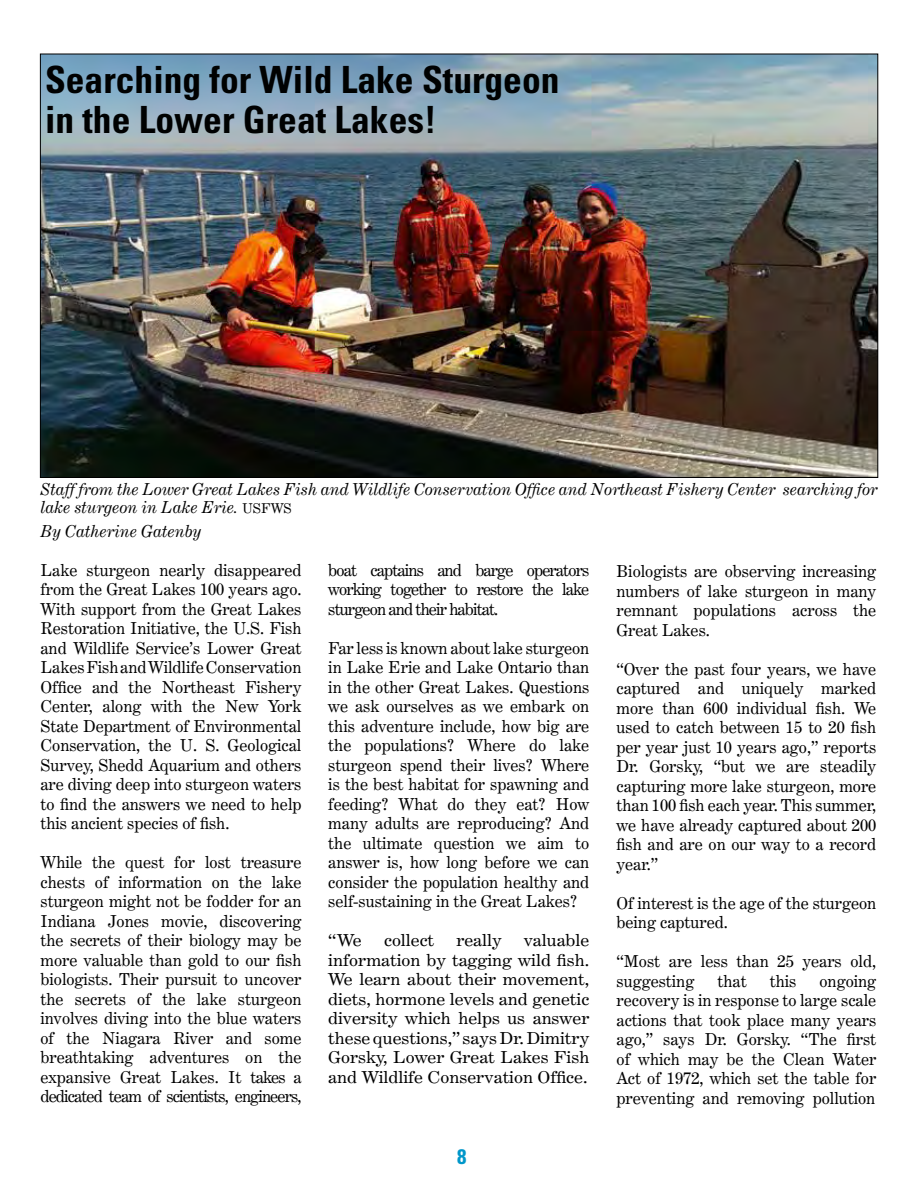
<style>
.page{position:relative;width:918px;height:1188px;background:#fff}
.page>*{position:absolute;margin:0;border:0;box-sizing:border-box;transform-origin:0 0}
.t1{font:700 condensed 37.5px/40.5px "Univers";color:#000101}
.t2{font:700 condensed 21px "Univers";color:#0097ca}
.t3{font:16.5px/19.5px "Century Expanded BT";color:#000;text-align:justify}
.t4{font:16.5px/19.5px "Century Expanded BT";color:#000;text-align:justify;scale:1.1 1}
.t5{font:italic 16.5px/18px "Century Expanded BT";color:#000}
.s1{font-style:normal;font-size:13.5px}
</style>
<div class="page">
<img style="left:42px;top:56px;width:834px;height:420px">
<h1 class="t1" style="left:45px;top:59px;width:516px">Searching for Wild Lake Sturgeon in the Lower Great Lakes!</h1>
<p class="t5" style="left:40px;top:480px;width:838px">Staff from the Lower Great Lakes Fish and Wildlife Conservation Office and Northeast Fishery Center searching for lake sturgeon in Lake Erie. <span class="s1">USFWS</span></p>
<p class="t5" style="left:40px;top:522px;width:163px">By Catherine Gatenby</p>
<p class="t3" style="left:40px;top:560px;width:263px">Lake sturgeon nearly disappeared from the Great Lakes 100 years ago.<br>With support from the Great Lakes Restoration Initiative, the U.S. Fish and Wildlife Service’s Lower Great Lakes Fish and Wildlife Conservation Office and the Northeast Fishery Center, along with the New York State Department of Environmental Conservation, the U. S. Geological Survey, Shedd Aquarium and others are diving deep into sturgeon waters to find the answers we need to help this ancient species of fish.</p>
<p class="t3" style="left:40px;top:853px;width:263px">While the quest for lost treasure chests of information on the lake sturgeon might not be fodder for an Indiana Jones movie, discovering the secrets of their biology may be more valuable than gold to our fish biologists. Their pursuit to uncover the secrets of the lake sturgeon involves diving into the blue waters of the Niagara River and some breathtaking adventures on the expansive Great Lakes. It takes a dedicated team of scientists, engineers,</p>
<p class="t3" style="left:328px;top:560px;width:263px">boat captains and barge operators working together to restore the lake sturgeon and their habitat.</p>
<p class="t3" style="left:328px;top:638px;width:263px">Far less is known about lake sturgeon in Lake Erie and Lake Ontario than in the other Great Lakes. Questions we ask ourselves as we embark on this adventure include, how big are the populations? Where do lake sturgeon spend their lives? Where is the best habitat for spawning and feeding? What do they eat? How many adults are reproducing? And the ultimate question we aim to answer is, how long before we can consider the population healthy and self-sustaining in the Great Lakes?</p>
<p class="t4" style="left:328px;top:930px;width:32px">“We</p>
<p class="t4" style="left:384px;top:930px;width:47px">collect</p>
<p class="t4" style="left:457px;top:930px;width:43px">really</p>
<p class="t4" style="left:328px;top:930px;width:239px;text-indent:196px">valuable information by tagging wild fish.<br>We learn about their movement, diets, hormone levels and genetic diversity which helps us answer these questions,” says Dr. Dimitry Gorsky, Lower Great Lakes Fish and Wildlife Conservation Office.</p>
<p class="t2" style="left:457px;top:1144px;width:11px">8</p>
<p class="t3" style="left:617px;top:561px;width:261px">Biologists are observing increasing numbers of lake sturgeon in many remnant populations across the Great Lakes.</p>
<p class="t3" style="left:617px;top:659px;width:261px">“Over the past four years, we have captured and uniquely marked more than 600 individual fish. We used to catch between 15 to 20 fish per year just 10 years ago,” reports Dr. Gorsky, “but we are steadily capturing more lake sturgeon, more than 100 fish each year. This summer, we have already captured about 200 fish and are on our way to a record year.”</p>
<p class="t3" style="left:617px;top:893px;width:261px">Of interest is the age of the sturgeon being captured.</p>
<p class="t3" style="left:617px;top:951px;width:261px">“Most are less than 25 years old, suggesting</p>
<p class="t3" style="left:718px;top:971px;width:31px">that</p>
<p class="t3" style="left:770px;top:971px;width:28px">this</p>
<p class="t3" style="left:617px;top:971px;width:261px;text-indent:203px">ongoing recovery is in response to large‐scale actions that took place many years ago,” says Dr. Gorsky. “The first of which may be the Clean Water Act of 1972, which set the table for preventing and removing pollution</p>
</div>
